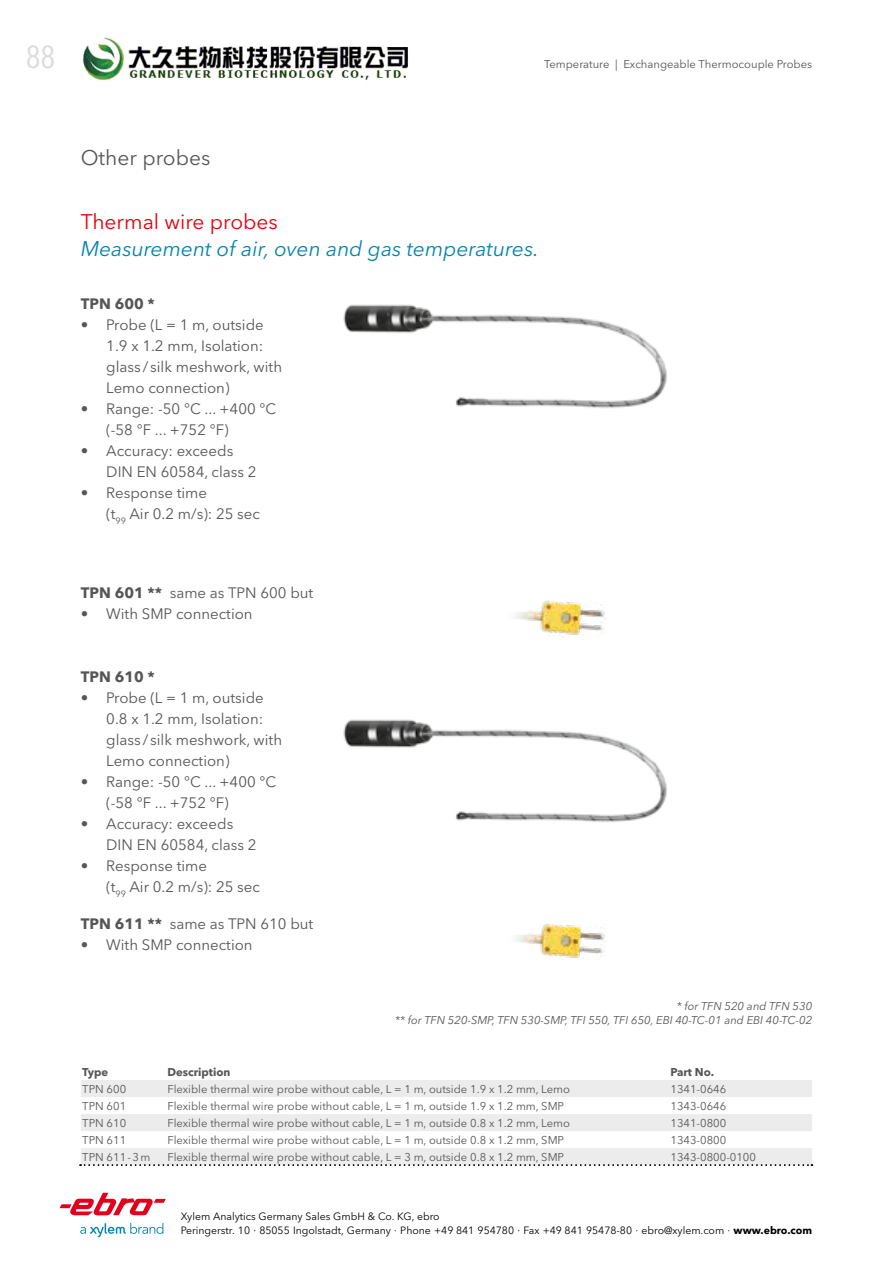
<style>
.page{position:relative;width:893px;height:1263px;background:#fff}
.page>*{position:absolute;margin:0;border:0;box-sizing:border-box;transform-origin:0 0}
.t1{font:condensed 31.5px "Avenir Next LT Pro";color:#d9dada}
.t2{font:italic 21px "Avenir Next LT Pro";color:#0084b0}
.t3{font:21px "Avenir Next LT Pro";color:#e3000b}
.t4{font:21px "Avenir Next LT Pro";color:#565655}
.t5{font:15px/21px "Avenir Next LT Pro";color:#565655}
.t6{font:700 15px "Avenir Next LT Pro";color:#565655}
.t7{font:11.25px "Avenir Next LT Pro";color:#565655}
.t8{font:italic 11.25px/13.5px "Avenir Next LT Pro";color:#565655;text-align:right}
.t9{font:700 11.25px "Avenir Next LT Pro";color:#565655}
.t10{font:10.5px/13.5px "Avenir Next LT Pro";color:#000}
.s1{font-weight:700}
</style>
<div class="page">
<img style="left:343px;top:304px;width:324px;height:104px">
<img style="left:343px;top:719px;width:324px;height:103px">
<img style="left:515px;top:601px;width:91px;height:36px">
<img style="left:515px;top:924px;width:91px;height:36px">
<div style="left:81px;top:1080px;width:731px;height:84px;background:#ececec"></div>
<svg style="left:81px;top:1097px;width:731px;height:51px"></svg>
<svg style="left:80px;top:1164px;width:732px;height:2px"></svg>
<svg style="left:80px;top:1223px;width:83px;height:14px"></svg>
<svg style="left:60px;top:1193px;width:106px;height:22px"></svg>
<img style="left:83px;top:36px;width:325px;height:46px">
<h1 class="t1" style="left:26px;top:38px;width:31px">88</h1>
<p class="t7" style="left:544px;top:57px;width:270px">Temperature | Exchangeable Thermocouple Probes</p>
<h2 class="t4" style="left:81px;top:145px;width:131px">Other probes</h2>
<h2 class="t3" style="left:81px;top:209px;width:199px">Thermal wire probes</h2>
<h2 class="t2" style="left:81px;top:236px;width:460px">Measurement of air, oven and gas temperatures.</h2>
<p class="t6" style="left:81px;top:295px;width:76px">TPN 600 *</p>
<p class="t5" style="left:106px;top:314px;width:177px;text-indent:-26px">• Probe (L = 1 m, outside<br>1.9 x 1.2 mm, Isolation: glass / silk meshwork, with<br>Lemo connection)</p>
<p class="t5" style="left:106px;top:398px;width:171px;text-indent:-26px">• Range: -50 °C ... +400 °C (-58 °F ... +752 °F)</p>
<p class="t5" style="left:106px;top:440px;width:152px;text-indent:-26px">• Accuracy: exceeds<br>DIN EN 60584, class 2</p>
<p class="t5" style="left:106px;top:482px;width:155px;text-indent:-26px">• Response time<br>(t<sub>99</sub> Air 0.2 m/s): 25 sec</p>
<p class="t5" style="left:81px;top:583px;width:234px"><span class="s1">TPN 601 **</span> same as TPN 600 but</p>
<p class="t5" style="left:81px;top:604px;width:173px">• With SMP connection</p>
<p class="t6" style="left:81px;top:668px;width:76px">TPN 610 *</p>
<p class="t5" style="left:106px;top:687px;width:177px;text-indent:-26px">• Probe (L = 1 m, outside<br>0.8 x 1.2 mm, Isolation: glass / silk meshwork, with<br>Lemo connection)</p>
<p class="t5" style="left:106px;top:771px;width:171px;text-indent:-26px">• Range: -50 °C ... +400 °C (-58 °F ... +752 °F)</p>
<p class="t5" style="left:106px;top:813px;width:152px;text-indent:-26px">• Accuracy: exceeds<br>DIN EN 60584, class 2</p>
<p class="t5" style="left:106px;top:855px;width:155px;text-indent:-26px">• Response time<br>(t<sub>99</sub> Air 0.2 m/s): 25 sec</p>
<p class="t5" style="left:81px;top:914px;width:234px"><span class="s1">TPN 611 **</span> same as TPN 610 but</p>
<p class="t5" style="left:81px;top:935px;width:173px">• With SMP connection</p>
<p class="t8" style="left:395px;top:1000px;width:419px">* for TFN 520 and TFN 530<br>** for TFN 520-SMP, TFN 530-SMP, TFI 550, TFI 650, EBI 40-TC-01 and EBI 40-TC-02</p>
<p class="t9" style="left:82px;top:1065px;width:27px">Type</p>
<p class="t9" style="left:167px;top:1065px;width:65px">Description</p>
<p class="t9" style="left:670px;top:1065px;width:45px">Part No.</p>
<p class="t7" style="left:82px;top:1082px;width:45px">TPN 600</p>
<p class="t7" style="left:167px;top:1082px;width:404px">Flexible thermal wire probe without cable, L = 1 m, outside 1.9 x 1.2 mm, Lemo</p>
<p class="t7" style="left:670px;top:1082px;width:57px">1341-0646</p>
<p class="t7" style="left:82px;top:1099px;width:45px">TPN 601</p>
<p class="t7" style="left:167px;top:1099px;width:398px">Flexible thermal wire probe without cable, L = 1 m, outside 1.9 x 1.2 mm, SMP</p>
<p class="t7" style="left:670px;top:1099px;width:57px">1343-0646</p>
<p class="t7" style="left:82px;top:1116px;width:45px">TPN 610</p>
<p class="t7" style="left:167px;top:1116px;width:404px">Flexible thermal wire probe without cable, L = 1 m, outside 0.8 x 1.2 mm, Lemo</p>
<p class="t7" style="left:670px;top:1116px;width:57px">1341-0800</p>
<p class="t7" style="left:82px;top:1133px;width:45px">TPN 611</p>
<p class="t7" style="left:167px;top:1133px;width:398px">Flexible thermal wire probe without cable, L = 1 m, outside 0.8 x 1.2 mm, SMP</p>
<p class="t7" style="left:670px;top:1133px;width:57px">1343-0800</p>
<p class="t7" style="left:82px;top:1150px;width:70px">TPN 611-3m</p>
<p class="t7" style="left:167px;top:1150px;width:398px">Flexible thermal wire probe without cable, L = 3 m, outside 0.8 x 1.2 mm, SMP</p>
<p class="t7" style="left:670px;top:1150px;width:87px">1343-0800-0100</p>
<p class="t10" style="left:181px;top:1210px;width:633px">Xylem Analytics Germany Sales GmbH &amp; Co. KG, ebro<br>Peringerstr. 10 ∙ 85055 Ingolstadt, Germany ∙ Phone +49 841 954780 ∙ Fax +49 841 95478-80 ∙ ebro@xylem.com ∙ <span class="s1">www.ebro.com</span></p>
</div>
